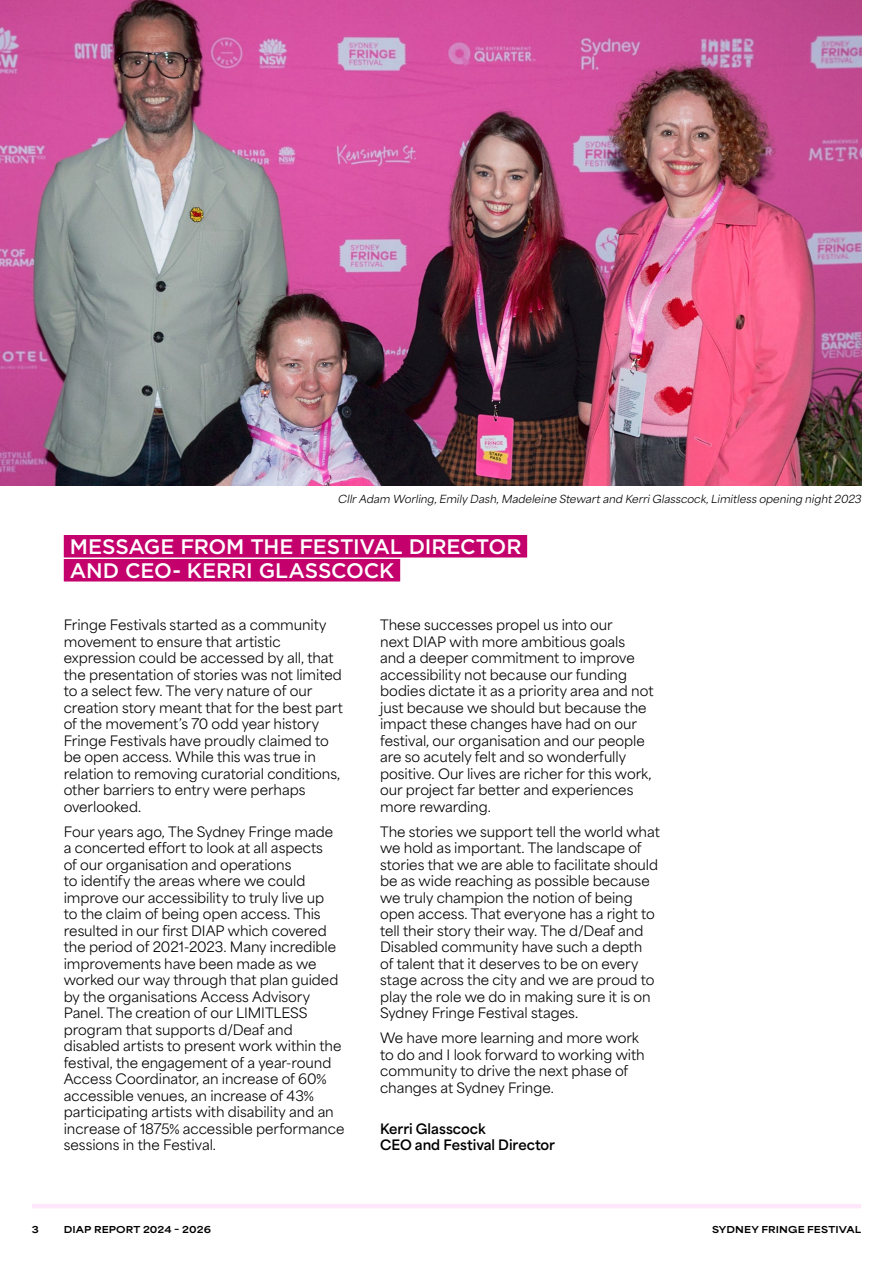
<style>
.page{position:relative;width:893px;height:1263px;background:#fff}
.page>*{position:absolute;margin:0;border:0;box-sizing:border-box;transform-origin:0 0}
.t1{font:500 21px/24px "Gotham";letter-spacing:-.01em;color:#fff}
.t2{font:13.5px/16.5px "Area Normal";letter-spacing:-.005em;color:#000}
.t3{font:700 13.5px/16.5px "Area Normal";color:#000}
.t4{font:italic 10.5px "Area Normal";letter-spacing:.005em;color:#000}
.t5{font:800 9px "Area Extended";letter-spacing:.015em;color:#000}
</style>
<div class="page">
<hr style="left:32px;top:1204px;width:829px;height:4px;background:#ffe7fb">
<div style="left:64px;top:535px;width:463px;height:22px;background:#c4006c"></div>
<div style="left:64px;top:559px;width:336px;height:22px;background:#c4006c"></div>
<img style="left:0;top:0;width:861px;height:485px">
<p class="t4" style="left:338px;top:490px;width:525px">Cllr Adam Worling, Emily Dash, Madeleine Stewart and Kerri Glasscock, Limitless opening night 2023</p>
<h1 class="t1" style="left:70px;top:534px;width:453px">MESSAGE FROM THE FESTIVAL DIRECTOR<br>AND CEO- KERRI GLASSCOCK</h1>
<p class="t2" style="left:64px;top:615px;width:281px">Fringe Festivals started as a community movement to ensure that artistic expression could be accessed by all, that the presentation of stories was not limited to a select few. The very nature of our creation story meant that for the best part of the movement’s 70 odd year history Fringe Festivals have proudly claimed to be open access. While this was true in relation to removing curatorial conditions, other barriers to entry were perhaps overlooked.</p>
<p class="t2" style="left:64px;top:822px;width:282px">Four years ago, The Sydney Fringe made<br>a concerted effort to look at all aspects<br>of our organisation and operations<br>to identify the areas where we could improve our accessibility to truly live up<br>to the claim of being open access. This resulted in our first DIAP which covered the period of 2021-2023. Many incredible improvements have been made as we worked our way through that plan guided by the organisations Access Advisory Panel. The creation of our LIMITLESS program that supports d/Deaf and disabled artists to present work within the festival, the engagement of a year-round Access Coordinator, an increase of 60% accessible venues, an increase of 43% participating artists with disability and an increase of 1875% accessible performance sessions in the Festival.</p>
<p class="t2" style="left:380px;top:615px;width:275px">These successes propel us into our<br>next DIAP with more ambitious goals and a deeper commitment to improve accessibility not because our funding bodies dictate it as a priority area and not just because we should but because the impact these changes have had on our festival, our organisation and our people are so acutely felt and so wonderfully positive. Our lives are richer for this work, our project far better and experiences more rewarding.</p>
<p class="t2" style="left:380px;top:822px;width:281px">The stories we support tell the world what we hold as important. The landscape of stories that we are able to facilitate should be as wide reaching as possible because we truly champion the notion of being open access. That everyone has a right to tell their story their way. The d/Deaf and Disabled community have such a depth<br>of talent that it deserves to be on every stage across the city and we are proud to play the role we do in making sure it is on Sydney Fringe Festival stages.</p>
<p class="t2" style="left:380px;top:1028px;width:266px">We have more learning and more work to do and I look forward to working with community to drive the next phase of changes at Sydney Fringe.</p>
<p class="t3" style="left:380px;top:1119px;width:176px">Kerri Glasscock<br>CEO and Festival Director</p>
<p class="t5" style="left:32px;top:1221px;width:9px">3</p>
<p class="t5" style="left:64px;top:1221px;width:149px">DIAP REPORT 2024 – 2026</p>
<p class="t5" style="left:712px;top:1221px;width:151px">SYDNEY FRINGE FESTIVAL</p>
</div>
